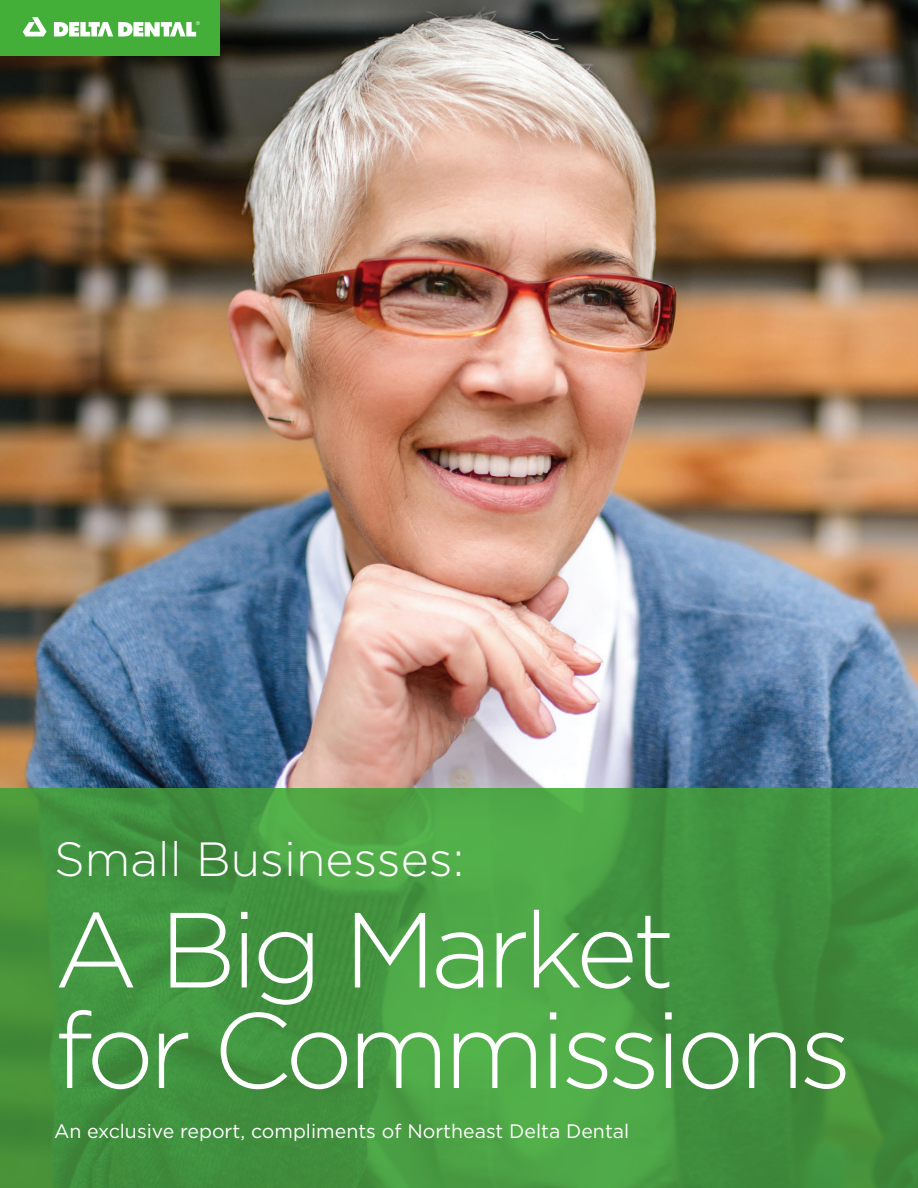
<style>
.page{position:relative;width:918px;height:1188px;background:#fff}
.page>*{position:absolute;margin:0;border:0;box-sizing:border-box;transform-origin:0 0}
.t1{font:300 106.5px "Gotham";letter-spacing:-.05em;color:#fff}
.t2{font:300 48px "Gotham";color:#fff}
.t3{font:19.5px "Gotham";color:#fff}
</style>
<div class="page">
<img style="left:0;top:0;width:918px;height:788px">
<svg style="left:0;top:788px;width:918px;height:400px;background:#459740"></svg>
<div style="left:0;top:0;width:220px;height:56px;background:#43af38"></div>
<svg style="left:23px;top:17px;width:24px;height:19px"></svg>
<svg style="left:54px;top:21px;width:146px;height:16px"></svg>
<p class="t2" style="left:54px;top:829px;width:412px">Small Businesses:</p>
<p class="t1" style="left:54px;top:882px;width:623px">A Big Market</p>
<p class="t1" style="left:54px;top:983px;width:800px">for Commissions</p>
<p class="t3" style="left:54px;top:1119px;width:577px">An exclusive report, compliments of Northeast Delta Dental</p>
</div>
